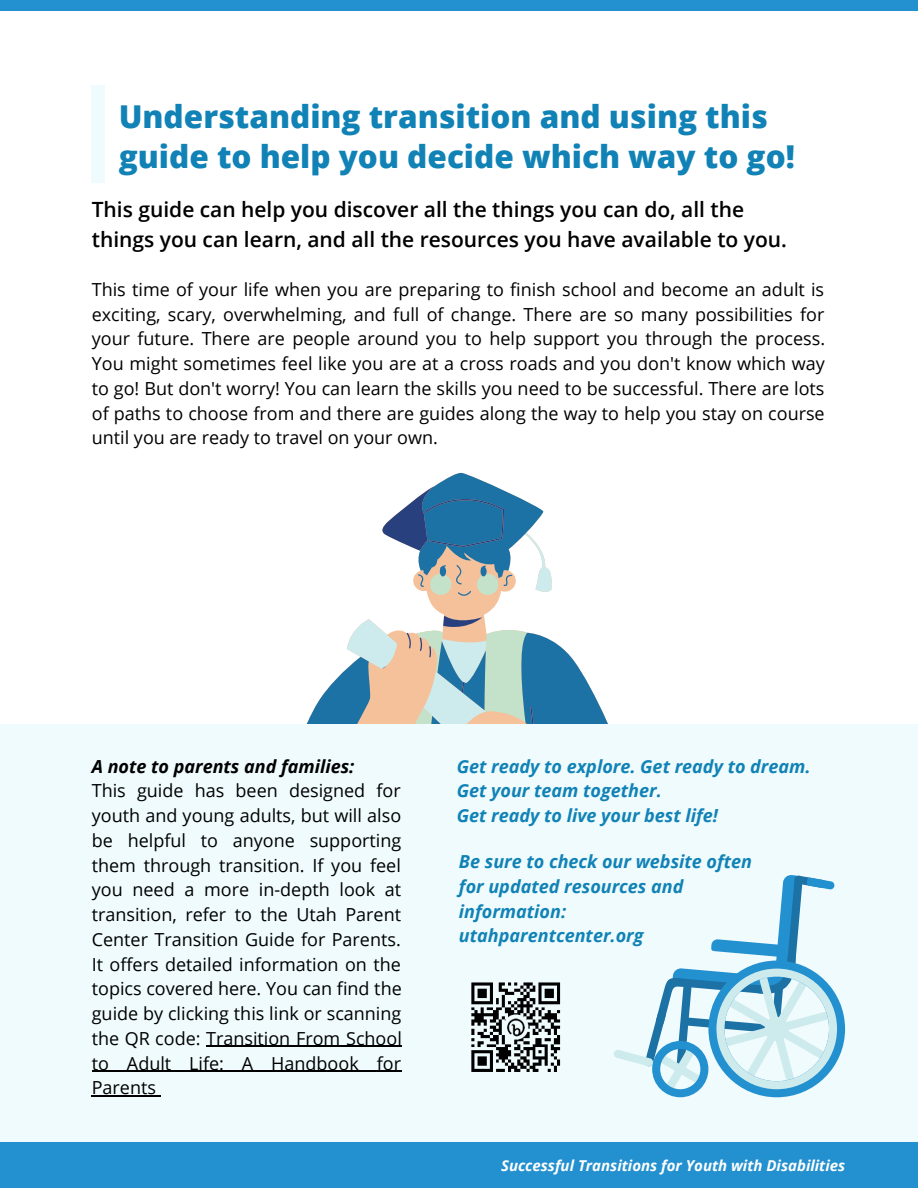
<style>
.page{position:relative;width:918px;height:1188px;background:#fff}
.page>*{position:absolute;margin:0;border:0;box-sizing:border-box;transform-origin:0 0}
.t1{font:800 31.5px/40.5px "Open Sans";color:#1182b6}
.t2{font:600 21px/29.2px "Open Sans";color:#000}
.t3{font:18px/24.8px "Open Sans";color:#000;text-align:justify}
.t4{font:italic 700 18px/24.8px "Open Sans";color:#1182b6}
.t5{font:italic 700 18px "Open Sans";color:#000}
.t6{font:italic 700 15px "Open Sans";color:#fff}
</style>
<div class="page">
<svg style="left:306px;top:486px;width:302px;height:238px"></svg>
<div style="left:0;top:724px;width:918px;height:425px;background:#effbfd"></div>
<div style="left:0;top:1142px;width:918px;height:46px;background:#2390cf"></div>
<div style="left:92px;top:85px;width:13px;height:98px;background:#effbfd"></div>
<div style="left:0;top:0;width:918px;height:11px;background:#2390cf"></div>
<svg style="left:614px;top:875px;width:231px;height:222px"></svg>
<img style="left:471px;top:982px;width:90px;height:90px">
<hr style="left:206px;top:1046px;width:196px;height:1px;background:#000">
<hr style="left:92px;top:1071px;width:309px;height:1px;background:#000">
<hr style="left:92px;top:1095px;width:64px;height:2px;background:#000">
<h1 class="t1" style="left:119px;top:95px;width:678px">Understanding transition and using this guide to help you decide which way to go!</h1>
<p class="t2" style="left:92px;top:195px;width:697px">This guide can help you discover all the things you can do, all the things you can learn, and all the resources you have available to you.</p>
<p class="t3" style="left:92px;top:276px;width:735px">This time of your life when you are preparing to finish school and become an adult is exciting, scary, overwhelming, and full of change. There are so many possibilities for your future. There are people around you to help support you through the process.<br>You might sometimes feel like you are at a cross roads and you don't know which way to go! But don't worry! You can learn the skills you need to be successful. There are lots of paths to choose from and there are guides along the way to help you stay on course until you are ready to travel on your own.</p>
<p class="t5" style="left:92px;top:753px;width:264px">A note to parents and families:</p>
<p class="t3" style="left:92px;top:778px;width:312px">This guide has been designed for youth and young adults, but will also be helpful to anyone supporting them through transition. If you feel you need a more in-depth look at transition, refer to the Utah Parent Center Transition Guide for Parents.<br>It offers detailed information on the topics covered here. You can find the guide by clicking this link or scanning the QR code: Transition From School to Adult Life: A Handbook for Parents</p>
<p class="t4" style="left:457px;top:753px;width:355px">Get ready to explore. Get ready to dream.<br>Get your team together.<br>Get ready to live your best life!</p>
<p class="t4" style="left:459px;top:849px;width:295px">Be sure to check our website often for updated resources and information: utahparentcenter.org</p>
<p class="t6" style="left:501px;top:1155px;width:346px">Successful Transitions for Youth with Disabilities</p>
</div>
